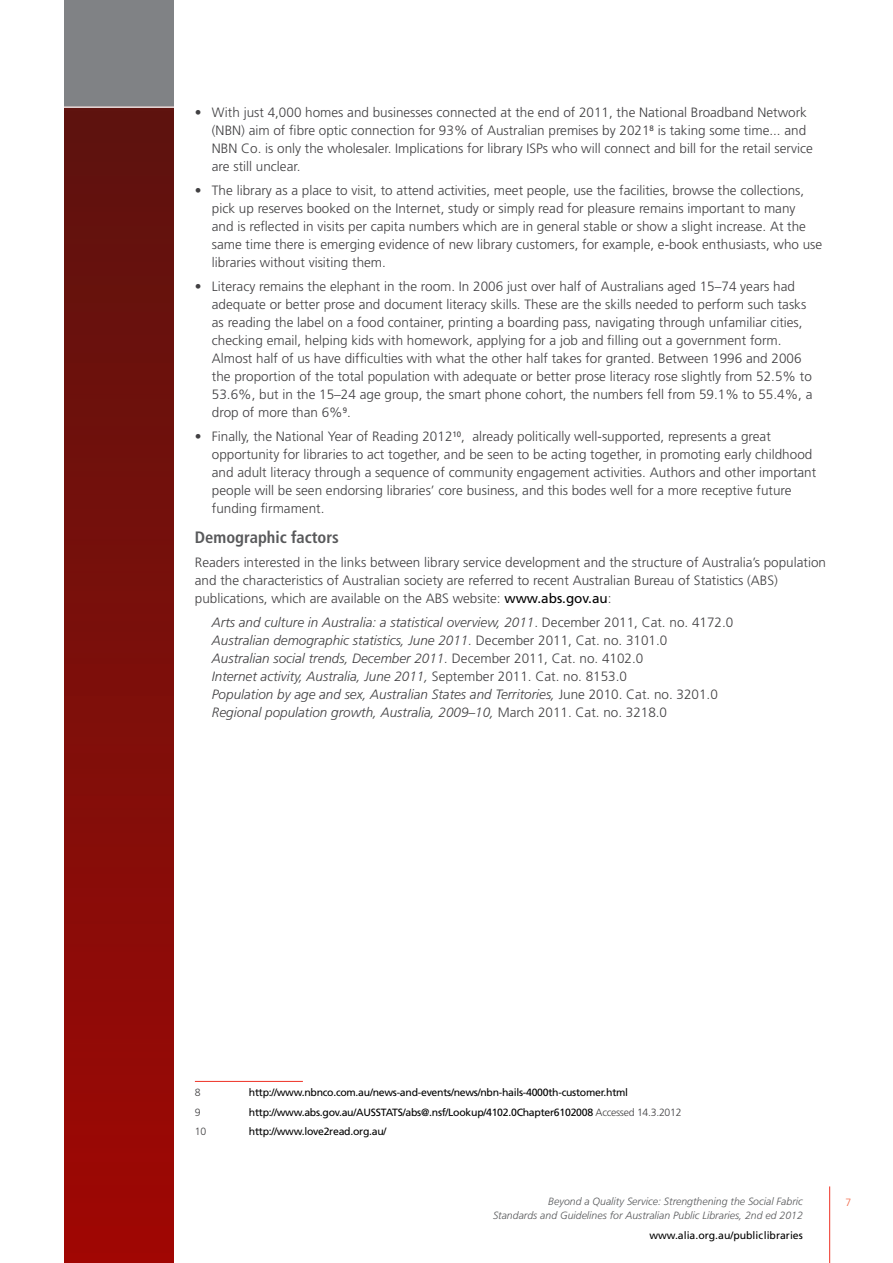
<style>
.page{position:relative;width:893px;height:1263px;background:#fff}
.page>*{position:absolute;margin:0;border:0;box-sizing:border-box;transform-origin:0 0}
.t1{font:700 condensed 16.5px "Frutiger";color:#58595b}
.t2{font:300 13.5px/18px "Frutiger";color:#414042}
.t3{font:italic 300 13.5px/18px "Frutiger";color:#414042}
.t4{font:10.5px "Frutiger";letter-spacing:-.025em;color:#000}
.t5{font:italic 300 10.5px/13.5px "Frutiger";color:#58595b;text-align:right}
.t6{font:10.5px "Frutiger";color:#000}
.t7{font:300 10.5px "Frutiger";color:#414042}
.t8{font:300 10.5px "Frutiger";color:#f26341}
.s1{font-weight:400;color:#000}
.s2{font-style:normal}
.s3{font-weight:300;color:#414042}
</style>
<div class="page">
<hr style="left:829px;top:1186px;width:1px;height:77px;background:#ee3124">
<div style="left:64px;top:0;width:109px;height:106px;background:#808285"></div>
<div style="left:64px;top:111px;width:109px;height:1152px;background:linear-gradient(to bottom,#5c130f,#9f0804)"></div>
<hr style="left:195px;top:1081px;width:108px;height:1px;background:#ee3124">
<p class="t2" style="left:212px;top:103px;width:602px;text-indent:-17px">• With just 4,000 homes and businesses connected at the end of 2011, the National Broadband Network (NBN) aim of fibre optic connection for 93% of Australian premises by 2021<sup>8</sup> is taking some time... and NBN Co. is only the wholesaler. Implications for library ISPs who will connect and bill for the retail service are still unclear.</p>
<p class="t2" style="left:212px;top:181px;width:612px;text-indent:-17px">• The library as a place to visit, to attend activities, meet people, use the facilities, browse the collections, pick up reserves booked on the Internet, study or simply read for pleasure remains important to many<br>and is reflected in visits per capita numbers which are in general stable or show a slight increase. At the same time there is emerging evidence of new library customers, for example, e-book enthusiasts, who use libraries without visiting them.</p>
<p class="t2" style="left:212px;top:277px;width:602px;text-indent:-17px">• Literacy remains the elephant in the room. In 2006 just over half of Australians aged 15–74 years had adequate or better prose and document literacy skills. These are the skills needed to perform such tasks as reading the label on a food container, printing a boarding pass, navigating through unfamiliar cities, checking email, helping kids with homework, applying for a job and filling out a government form.<br>Almost half of us have difficulties with what the other half takes for granted. Between 1996 and 2006 the proportion of the total population with adequate or better prose literacy rose slightly from 52.5% to 53.6%, but in the 15–24 age group, the smart phone cohort, the numbers fell from 59.1% to 55.4%, a drop of more than 6%<sup>9</sup>.</p>
<p class="t2" style="left:212px;top:427px;width:606px;text-indent:-17px">• Finally, the National Year of Reading 2012<sup>10</sup>, already politically well-supported, represents a great opportunity for libraries to act together, and be seen to be acting together, in promoting early childhood and adult literacy through a sequence of community engagement activities. Authors and other important people will be seen endorsing libraries’ core business, and this bodes well for a more receptive future funding firmament.</p>
<p class="t1" style="left:195px;top:527px;width:145px">Demographic factors</p>
<p class="t2" style="left:195px;top:553px;width:633px">Readers interested in the links between library service development and the structure of Australia’s population and the characteristics of Australian society are referred to recent Australian Bureau of Statistics (ABS) publications, which are available on the ABS website: <span class="s1">www.abs.gov.au</span>:</p>
<p class="t3" style="left:212px;top:613px;width:523px">Arts and culture in Australia: a statistical overview, 2011<span class="s2">. December 2011, Cat. no. 4172.0<br></span>Australian demographic statistics, June 2011. <span class="s2">December 2011, Cat. no. 3101.0<br></span>Australian social trends, December 2011. <span class="s2">December 2011, Cat. no. 4102.0<br></span>Internet activity, Australia, June 2011, <span class="s2">September 2011. Cat. no. 8153.0<br></span>Population by age and sex, Australian States and Territories, <span class="s2">June 2010. Cat. no. 3201.0<br></span>Regional population growth, Australia, 2009–10, <span class="s2">March 2011. Cat. no. 3218.0</span></p>
<p class="t7" style="left:195px;top:1087px;width:7px">8</p>
<p class="t4" style="left:249px;top:1086px;width:381px">http://www.nbnco.com.au/news-and-events/news/nbn-hails-4000th-customer.html</p>
<p class="t7" style="left:195px;top:1106px;width:7px">9</p>
<p class="t4" style="left:249px;top:1106px;width:434px">http://www.abs.gov.au/AUSSTATS/abs@.nsf/Lookup/4102.0Chapter6102008 <span class="s3">Accessed 14.3.2012</span></p>
<p class="t7" style="left:195px;top:1126px;width:13px">10</p>
<p class="t4" style="left:249px;top:1125px;width:139px">http://www.love2read.org.au/</p>
<p class="t5" style="left:493px;top:1195px;width:311px">Beyond a Quality Service: Strengthening the Social Fabric<br>Standards and Guidelines for Australian Public Libraries, 2nd ed 2012</p>
<p class="t6" style="left:649px;top:1229px;width:155px">www.alia.org.au/publiclibraries</p>
<p class="t8" style="left:845px;top:1196px;width:7px">7</p>
</div>
